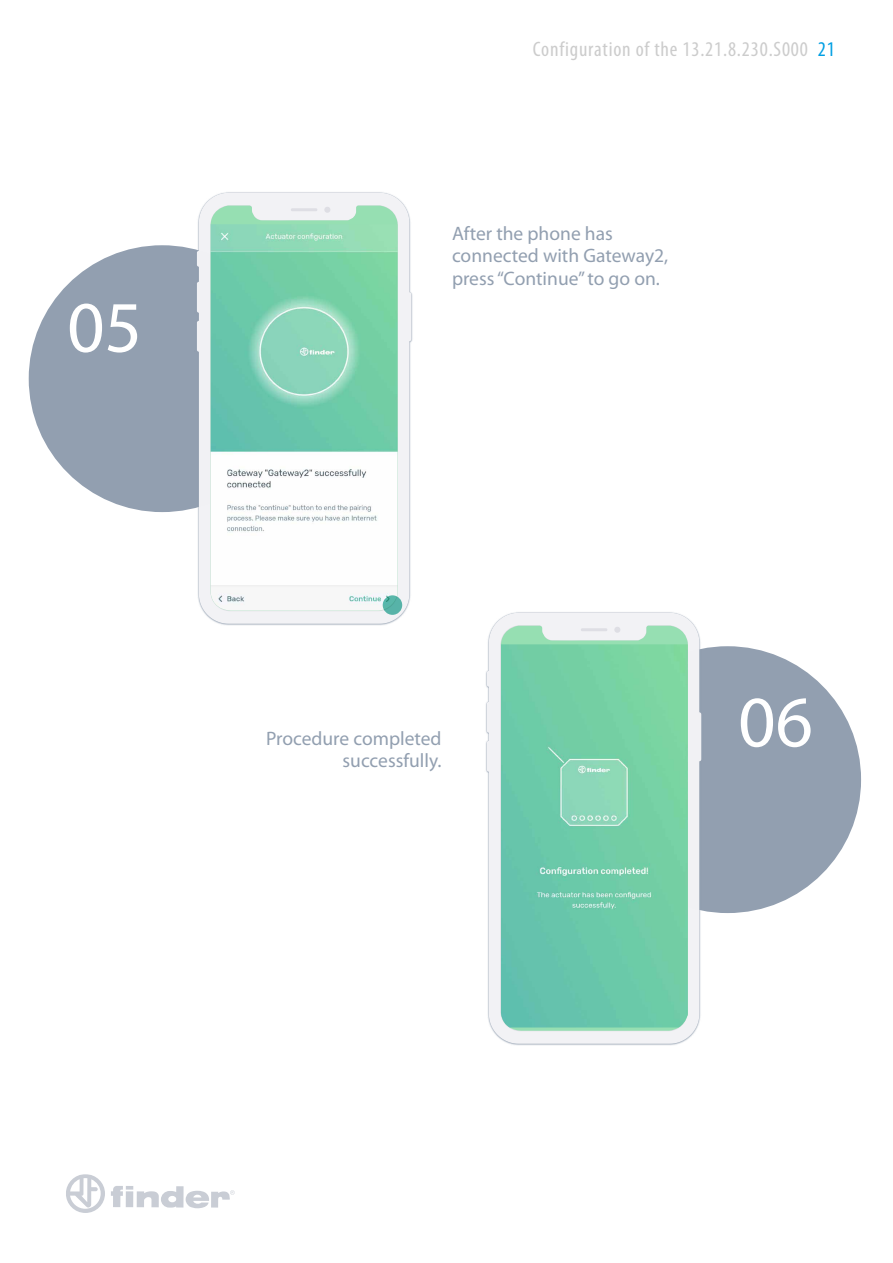
<style>
.page{position:relative;width:893px;height:1263px;background:#fff}
.page>*{position:absolute;margin:0;border:0;box-sizing:border-box;transform-origin:0 0}
.t1{font:72.9px "Myriad Pro";color:#fff}
.t2{font:condensed 21px "Myriad Pro";letter-spacing:.04em;color:#ccc}
.t3{font:19.5px/22.8px "Myriad Pro";color:#929fb0}
.s1{color:#009fe3}
</style>
<div class="page">
<svg style="left:66px;top:1174px;width:39px;height:39px"></svg>
<svg style="left:111px;top:1186px;width:124px;height:22px"></svg>
<div style="left:29px;top:245px;width:267px;height:267px;background:#929fb0;border-radius:50%"></div>
<img style="left:186px;top:192px;width:227px;height:434px">
<svg style="left:210px;top:206px;width:187px;height:405px"></svg>
<img style="left:211px;top:224px;width:186px;height:387px">
<div style="left:594px;top:646px;width:267px;height:267px;background:#929fb0;border-radius:50%"></div>
<img style="left:486px;top:612px;width:240px;height:434px">
<svg style="left:501px;top:626px;width:187px;height:405px;fill:#96dfb2"></svg>
<img style="left:501px;top:644px;width:187px;height:383px">
<svg style="left:383px;top:595px;width:19px;height:20px"></svg>
<h1 class="t1" style="left:67px;top:282px;width:76px">05</h1>
<p class="t2" style="left:533px;top:36px;width:303px">Configuration of the 13.21.8.230.S000 <span class="s1">21</span></p>
<p class="t3" style="left:452px;top:221px;width:218px">After the phone has connected with Gateway2, press “Continue” to go on.</p>
<p class="t3" style="left:266px;top:726px;width:177px;text-align:right">Procedure completed successfully.</p>
<h1 class="t1" style="left:738px;top:677px;width:76px">06</h1>
</div>
